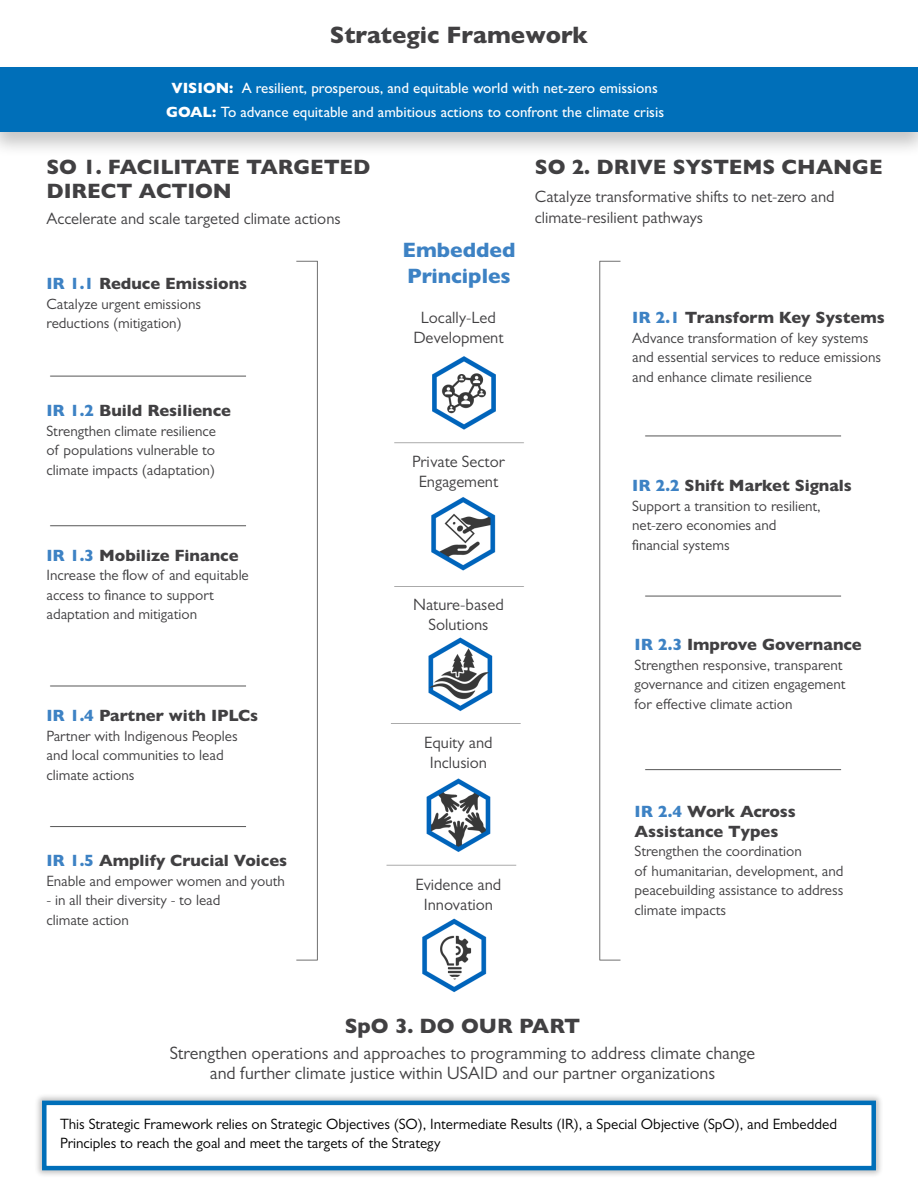
<style>
.page{position:relative;width:918px;height:1188px;background:#fff}
.page>*{position:absolute;margin:0;border:0;box-sizing:border-box;transform-origin:0 0}
.t1{font:800 24px "Gill Sans";color:#414042}
.t2{font:800 21px/24px "Gill Sans";color:#414042}
.t3{font:800 21px/25.2px "Gill Sans";color:#3d82c4}
.t4{font:18px/19.5px "Gill Sans";color:#414042;text-align:center}
.t5{font:16.5px/21px "Gill Sans";color:#414042}
.S_Framework{font:800 16.5px/19.5px "Gill Sans";color:#414042}
.S_Framework-2{font:15px/19.5px "Gill Sans";color:#414042}
.t6{font:15px/19.5px "Gill Sans";color:#000}
.t7{font:500 15px "Gill Sans";color:#fff}
.s1{font-weight:800}
.s2{color:#3d82c4}
</style>
<div class="page">
<img style="left:50px;top:260px;width:792px;height:733px">
<div style="left:34px;top:1093px;width:850px;height:85px;background:#f1f1f1"></div>
<svg style="left:40px;top:1098px;width:838px;height:75px"></svg>
<div style="left:0;top:63px;width:918px;height:95px;background:#000;opacity:.23"></div>
<div style="left:0;top:67px;width:918px;height:65px;background:#006fb9"></div>
<h2 class="t1" style="left:330px;top:21px;width:260px">Strategic Framework</h2>
<p class="t7" style="left:171px;top:79px;width:488px"><span class="s1">VISION:</span> A resilient, prosperous, and equitable world with net-zero emissions</p>
<p class="t7" style="left:166px;top:103px;width:500px"><span class="s1">GOAL:</span> To advance equitable and ambitious actions to confront the climate crisis</p>
<h2 class="t2" style="left:46px;top:155px;width:325px">SO 1. FACILITATE TARGETED<br>DIRECT ACTION</h2>
<p class="t5" style="left:46px;top:208px;width:296px">Accelerate and scale targeted climate actions</p>
<h2 class="t2" style="left:535px;top:155px;width:349px">SO 2. DRIVE SYSTEMS CHANGE</h2>
<p class="t5" style="left:535px;top:186px;width:301px">Catalyze transformative shifts to net-zero and climate-resilient pathways</p>
<p class="S_Framework" style="left:46px;top:274px;width:202px"><span class="s2">IR 1.1</span> Reduce Emissions</p>
<p class="S_Framework-2" style="left:46px;top:294px;width:156px">Catalyze urgent emissions reductions (mitigation)</p>
<p class="S_Framework" style="left:46px;top:401px;width:186px"><span class="s2">IR 1.2</span> Build Resilience</p>
<p class="S_Framework-2" style="left:46px;top:421px;width:171px">Strengthen climate resilience</p>
<p class="S_Framework-2" style="left:46px;top:440px;width:170px">of populations vulnerable to</p>
<p class="S_Framework-2" style="left:46px;top:460px;width:170px">climate impacts (adaptation)</p>
<p class="S_Framework" style="left:46px;top:545px;width:194px"><span class="s2">IR 1.3</span> Mobilize Finance</p>
<p class="S_Framework-2" style="left:46px;top:565px;width:204px">Increase the flow of and equitable access to finance to support adaptation and mitigation</p>
<p class="S_Framework" style="left:46px;top:706px;width:213px"><span class="s2">IR 1.4</span> Partner with IPLCs</p>
<p class="S_Framework-2" style="left:46px;top:726px;width:193px">Partner with Indigenous Peoples and local communities to lead climate actions</p>
<p class="S_Framework" style="left:46px;top:851px;width:242px"><span class="s2">IR 1.5</span> Amplify Crucial Voices</p>
<p class="S_Framework-2" style="left:46px;top:871px;width:240px">Enable and empower women and youth</p>
<p class="S_Framework-2" style="left:46px;top:890px;width:176px">- in all their diversity - to lead climate action</p>
<h2 class="t3" style="left:403px;top:238px;width:114px">Embedded<br>Principles</h2>
<p class="t5" style="left:421px;top:307px;width:77px">Locally-Led</p>
<p class="t5" style="left:413px;top:327px;width:92px">Development</p>
<p class="t5" style="left:412px;top:451px;width:94px">Private Sector</p>
<p class="t5" style="left:419px;top:471px;width:81px">Engagement</p>
<p class="t5" style="left:413px;top:594px;width:92px">Nature-based</p>
<p class="t5" style="left:429px;top:613px;width:61px">Solutions</p>
<p class="t5" style="left:424px;top:732px;width:70px">Equity and</p>
<p class="t5" style="left:430px;top:752px;width:59px">Inclusion</p>
<p class="t5" style="left:415px;top:874px;width:87px">Evidence and</p>
<p class="t5" style="left:424px;top:894px;width:71px">Innovation</p>
<p class="S_Framework" style="left:632px;top:308px;width:254px"><span class="s2">IR 2.1</span> Transform Key Systems</p>
<p class="S_Framework-2" style="left:632px;top:328px;width:251px">Advance transformation of key systems and essential services to reduce emissions and enhance climate resilience</p>
<p class="S_Framework" style="left:632px;top:476px;width:221px"><span class="s2">IR 2.2</span> Shift Market Signals</p>
<p class="S_Framework-2" style="left:632px;top:496px;width:190px">Support a transition to resilient, net-zero economies and financial systems</p>
<p class="S_Framework" style="left:634px;top:635px;width:229px"><span class="s2">IR 2.3</span> Improve Governance</p>
<p class="S_Framework-2" style="left:634px;top:655px;width:213px">Strengthen responsive, transparent governance and citizen engagement for effective climate action</p>
<p class="S_Framework" style="left:634px;top:802px;width:163px"><span class="s2">IR 2.4</span> Work Across<br>Assistance Types</p>
<p class="S_Framework-2" style="left:634px;top:841px;width:169px">Strengthen the coordination</p>
<p class="S_Framework-2" style="left:634px;top:861px;width:210px;text-align:justify">of humanitarian, development, and peacebuilding assistance to address climate impacts</p>
<h2 class="t2" style="left:345px;top:1014px;width:237px">SpO 3. DO OUR PART</h2>
<p class="t4" style="left:170px;top:1043px;width:587px">Strengthen operations and approaches to programming to address climate change and further climate justice within USAID and our partner organizations</p>
<p class="t6" style="left:60px;top:1114px;width:779px">This Strategic Framework relies on Strategic Objectives (SO), Intermediate Results (IR), a Special Objective (SpO), and Embedded<br>Principles to reach the goal and meet the targets of the Strategy</p>
</div>
